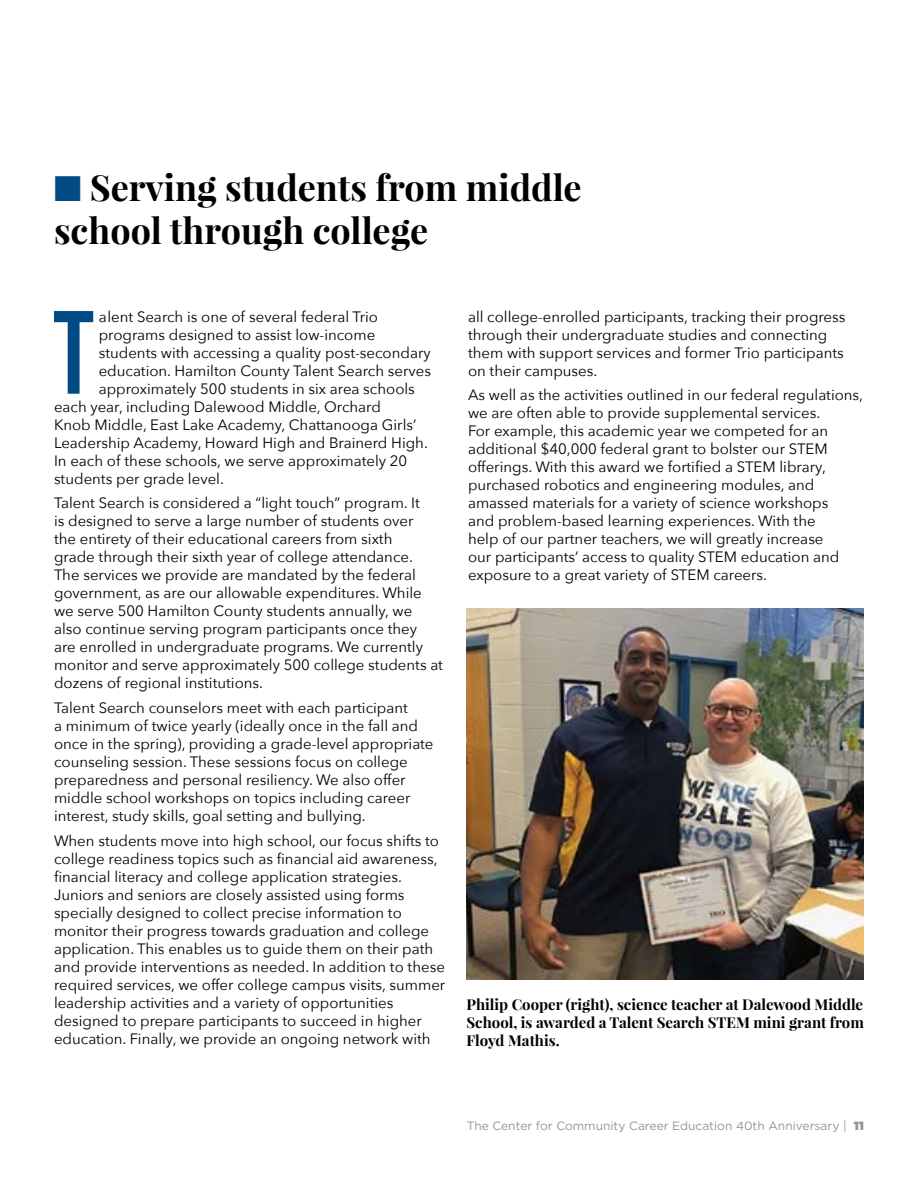
<style>
.page{position:relative;width:918px;height:1188px;background:#fff}
.page>*{position:absolute;margin:0;border:0;box-sizing:border-box;transform-origin:0 0}
.t1{font:700 116.1px "DIN Condensed";color:#004b84}
.t2{font:700 36px/43.2px "Playfair Display";color:#000}
.t3{font:15px/18px "Avenir Next";color:#000}
.t4{font:700 15px/18px "Playfair Display";color:#000;text-align:justify}
.t5{font:12px "Gotham";color:#939598}
.s1{color:#004b84}
.s2{font-weight:900}
</style>
<div class="page">
<img style="left:467px;top:608px;width:397px;height:372px">
<h2 class="t2" style="left:54px;top:166px;width:529px"><span class="s1">■</span> Serving students from middle school through college</h2>
<h1 class="t1" style="left:54px;top:275px;width:40px">T</h1>
<p class="t3" style="left:99px;top:307px;width:281px">alent Search is one of several federal Trio</p>
<p class="t3" style="left:99px;top:325px;width:278px">programs designed to assist low-income</p>
<p class="t3" style="left:99px;top:343px;width:334px">students with accessing a quality post-secondary</p>
<p class="t3" style="left:99px;top:361px;width:334px">education. Hamilton County Talent Search serves</p>
<p class="t3" style="left:99px;top:379px;width:318px">approximately 500 students in six area schools</p>
<p class="t3" style="left:54px;top:397px;width:328px">each year, including Dalewood Middle, Orchard</p>
<p class="t3" style="left:54px;top:415px;width:364px">Knob Middle, East Lake Academy, Chattanooga Girls’</p>
<p class="t3" style="left:54px;top:433px;width:375px">Leadership Academy, Howard High and Brainerd High.</p>
<p class="t3" style="left:54px;top:451px;width:355px">In each of these schools, we serve approximately 20</p>
<p class="t3" style="left:54px;top:469px;width:171px">students per grade level.</p>
<p class="t3" style="left:54px;top:494px;width:391px">Talent Search is considered a “light touch” program. It<br>is designed to serve a large number of students over<br>the entirety of their educational careers from sixth<br>grade through their sixth year of college attendance.<br>The services we provide are mandated by the federal government, as are our allowable expenditures. While we serve 500 Hamilton County students annually, we also continue serving program participants once they<br>are enrolled in undergraduate programs. We currently monitor and serve approximately 500 college students at dozens of regional institutions.</p>
<p class="t3" style="left:54px;top:698px;width:381px">Talent Search counselors meet with each participant<br>a minimum of twice yearly (ideally once in the fall and once in the spring), providing a grade-level appropriate counseling session. These sessions focus on college preparedness and personal resiliency. We also offer middle school workshops on topics including career interest, study skills, goal setting and bullying.</p>
<p class="t3" style="left:54px;top:831px;width:393px">When students move into high school, our focus shifts to college readiness topics such as financial aid awareness, financial literacy and college application strategies.<br>Juniors and seniors are closely assisted using forms specially designed to collect precise information to monitor their progress towards graduation and college application. This enables us to guide them on their path and provide interventions as needed. In addition to these required services, we offer college campus visits, summer leadership activities and a variety of opportunities designed to prepare participants to succeed in higher education. Finally, we provide an ongoing network with</p>
<p class="t3" style="left:468px;top:307px;width:379px">all college-enrolled participants, tracking their progress through their undergraduate studies and connecting them with support services and former Trio participants on their campuses.</p>
<p class="t3" style="left:468px;top:386px;width:397px">As well as the activities outlined in our federal regulations, we are often able to provide supplemental services.<br>For example, this academic year we competed for an additional $40,000 federal grant to bolster our STEM offerings. With this award we fortified a STEM library, purchased robotics and engineering modules, and amassed materials for a variety of science workshops<br>and problem-based learning experiences. With the<br>help of our partner teachers, we will greatly increase<br>our participants’ access to quality STEM education and exposure to a great variety of STEM careers.</p>
<p class="t4" style="left:467px;top:995px;width:399px">Philip Cooper (right), science teacher at Dalewood Middle School, is awarded a Talent Search STEM mini grant from Floyd Mathis.</p>
<p class="t5" style="left:467px;top:1118px;width:399px">The Center for Community Career Education 40th Anniversary | <span class="s2">11</span></p>
</div>
